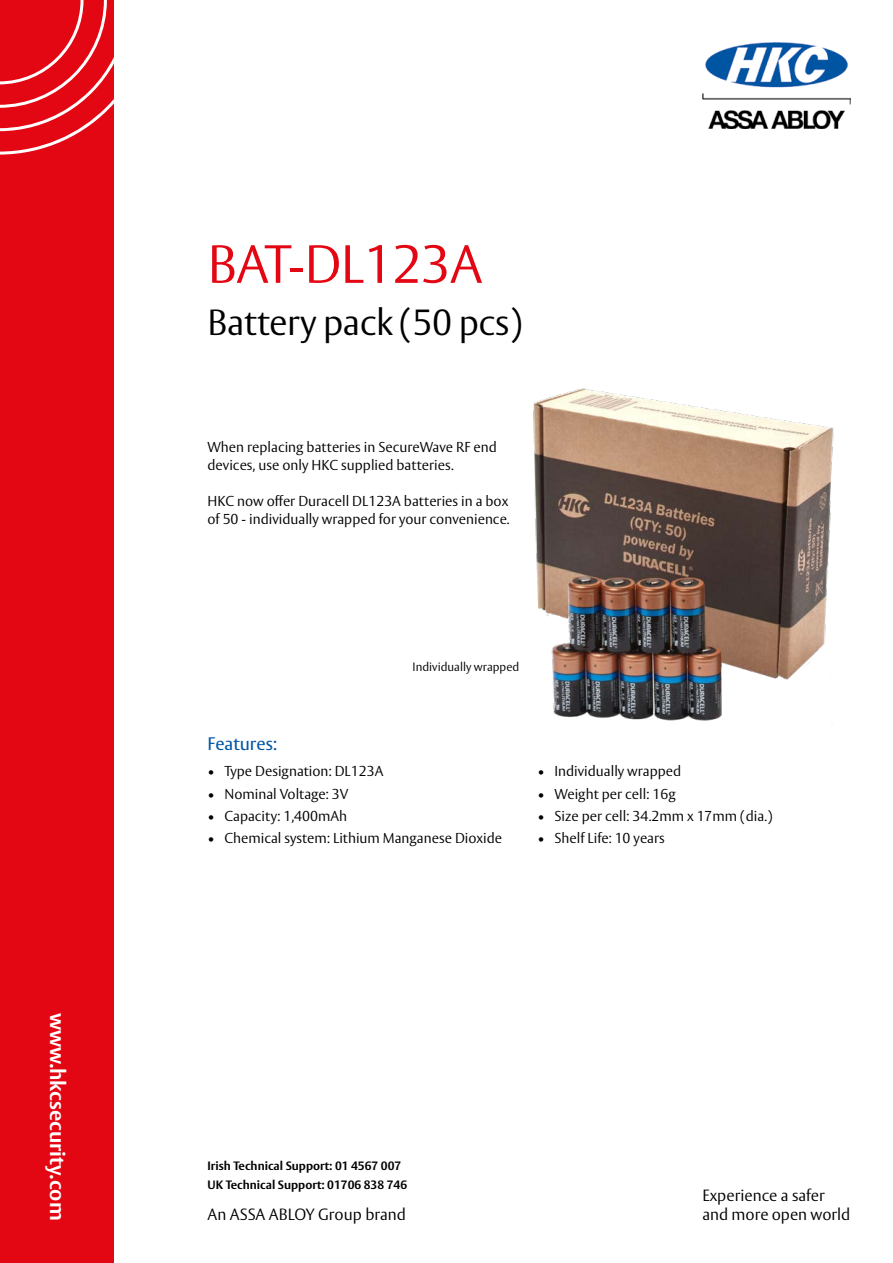
<style>
.page{position:relative;width:893px;height:1263px;background:#fff}
.page>*{position:absolute;margin:0;border:0;box-sizing:border-box;transform-origin:0 0}
.t1{font:300 53.1px "ASSA Vesta";letter-spacing:-.015em;color:#e30613}
.t2{font:300 36px "ASSA Vesta";letter-spacing:-.015em;color:#000}
.t3{font:700 21px "ASSA Vesta";color:#fff}
.t4{font:18px "ASSA Vesta";color:#0155a3}
.t5{font:300 16.2px "ASSA Vesta";color:#000}
.t6{font:300 14.25px/18px "ASSA Vesta";color:#000}
.t7{font:700 12px/18.6px "ASSA Vesta";color:#000}
.t8{font:300 12px "ASSA Vesta";color:#000}
</style>
<div class="page">
<div style="left:0;top:0;width:114px;height:1263px;background:#e30613"></div>
<svg style="left:0;top:0;width:114px;height:155px"></svg>
<img style="left:702px;top:43px;width:148px;height:86px">
<img style="left:533px;top:388px;width:301px;height:336px">
<h3 class="t3" style="left:70px;top:1013px;width:209px;rotate:90deg">www.hkcsecurity.com</h3>
<h1 class="t1" style="left:207px;top:232px;width:276px">BAT-DL123A</h1>
<h2 class="t2" style="left:207px;top:300px;width:316px">Battery pack (50 pcs)</h2>
<p class="t6" style="left:207px;top:438px;width:291px">When replacing batteries in SecureWave RF end devices, use only HKC supplied batteries.</p>
<p class="t6" style="left:207px;top:492px;width:304px">HKC now offer Duracell DL123A batteries in a box of 50 - individually wrapped for your convenience.</p>
<p class="t8" style="left:413px;top:660px;width:108px">Individually wrapped</p>
<p class="t4" style="left:207px;top:732px;width:71px">Features:</p>
<p class="t6" style="left:207px;top:763px;width:177px">• Type Designation: DL123A</p>
<p class="t6" style="left:207px;top:785px;width:142px">• Nominal Voltage: 3V</p>
<p class="t6" style="left:207px;top:808px;width:141px">• Capacity: 1,400mAh</p>
<p class="t6" style="left:207px;top:830px;width:296px">• Chemical system: Lithium Manganese Dioxide</p>
<p class="t6" style="left:537px;top:763px;width:145px">• Individually wrapped</p>
<p class="t6" style="left:537px;top:785px;width:140px">• Weight per cell: 16g</p>
<p class="t6" style="left:537px;top:808px;width:237px">• Size per cell: 34.2mm x 17mm (dia.)</p>
<p class="t6" style="left:537px;top:830px;width:129px">• Shelf Life: 10 years</p>
<p class="t7" style="left:207px;top:1157px;width:201px">Irish Technical Support: 01 4567 007<br>UK Technical Support: 01706 838 746</p>
<p class="t5" style="left:702px;top:1186px;width:124px">Experience a safer</p>
<p class="t5" style="left:208px;top:1205px;width:200px">An ASSA ABLOY Group brand</p>
<p class="t5" style="left:702px;top:1205px;width:149px">and more open world</p>
</div>
